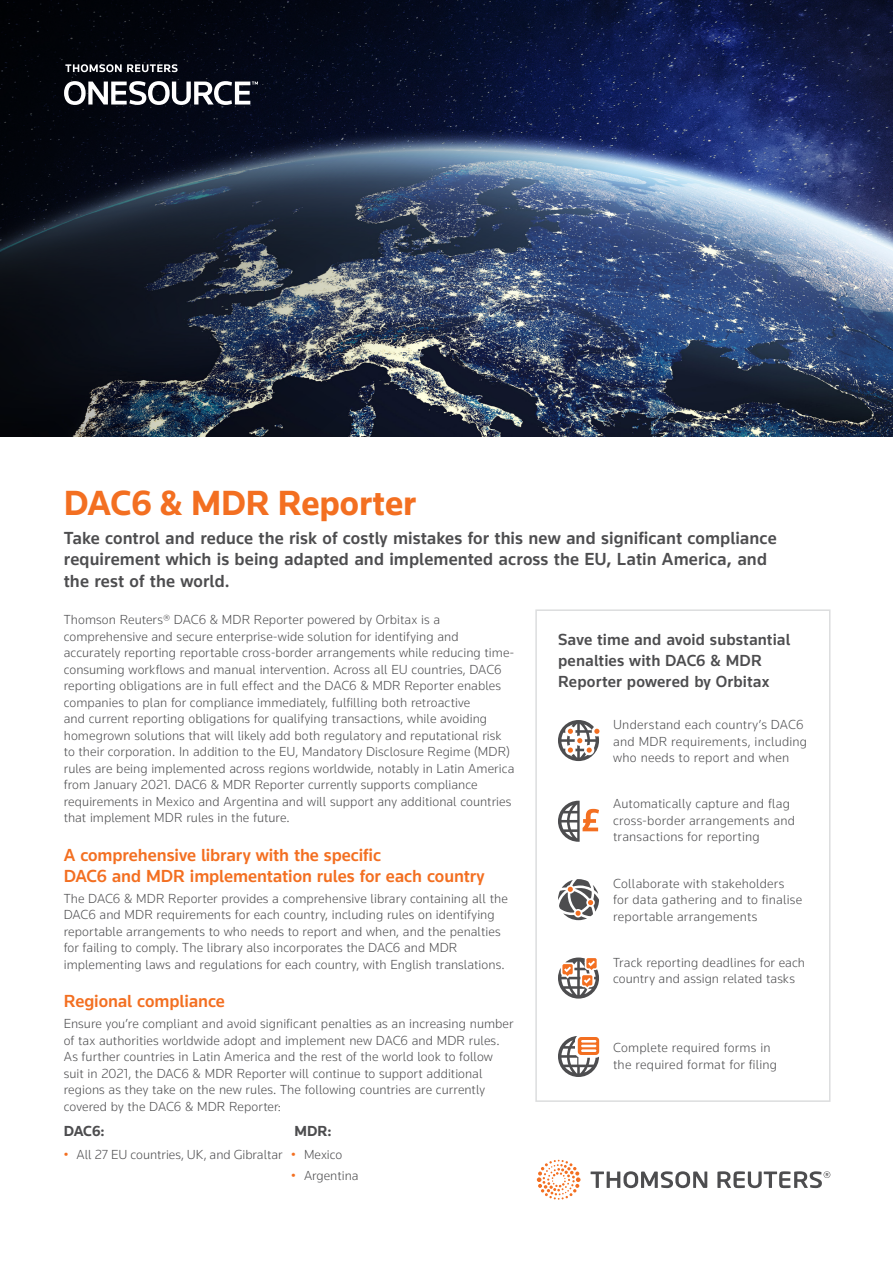
<style>
.page{position:relative;width:893px;height:1263px;background:#fff}
.page>*{position:absolute;margin:0;border:0;box-sizing:border-box;transform-origin:0 0}
.t1{font:700 36px "Knowledge 2017";color:#f36f21}
.Body_Text{font:500 18px/21.6px "Knowledge 2017";letter-spacing:.005em;color:#4d4d4f}
.Paragraph_Header{font:500 18px/21px "Knowledge 2017";letter-spacing:-.005em;color:#f36f21}
.Body_Text_Heading{font:500 16.5px/21px "Knowledge 2017";letter-spacing:.01em;color:#4d4d4f}
.Body_Text_Subheading{font:700 15px "Knowledge 2017";color:#4d4d4f}
.Body{font:300 13.5px/16.5px "Knowledge 2017";letter-spacing:.005em;color:#4d4d4f}
.Body_Text-2{font:300 13.5px/16.5px "Knowledge 2017";letter-spacing:.015em;color:#4d4d4f}
.s1{color:#f36f21}
</style>
<div class="page">
<div style="left:535px;top:609px;width:295px;height:493px;border:2px solid #dcddde"></div>
<svg style="left:558px;top:1036px;width:41px;height:41px"></svg>
<svg style="left:558px;top:879px;width:41px;height:41px"></svg>
<svg style="left:558px;top:957px;width:41px;height:41px"></svg>
<svg style="left:558px;top:720px;width:41px;height:41px"></svg>
<img style="left:0;top:0;width:893px;height:436px">
<svg style="left:64px;top:81px;width:194px;height:24px"></svg>
<svg style="left:65px;top:64px;width:113px;height:8px"></svg>
<svg style="left:591px;top:1171px;width:239px;height:17px"></svg>
<svg style="left:537px;top:1160px;width:43px;height:40px"></svg>
<svg style="left:558px;top:801px;width:41px;height:41px"></svg>
<p class="t1" style="left:64px;top:481px;width:354px">DAC6 &amp; MDR Reporter</p>
<p class="Body_Text" style="left:64px;top:526px;width:714px">Take control and reduce the risk of costly mistakes for this new and significant compliance requirement which is being adapted and implemented across the EU, Latin America, and the rest of the world.</p>
<p class="Body" style="left:64px;top:611px;width:452px">Thomson Reuters® DAC6 &amp; MDR Reporter powered by Orbitax is a comprehensive and secure enterprise-wide solution for identifying and accurately reporting reportable cross-border arrangements while reducing time&shy;consuming workflows and manual intervention. Across all EU countries, DAC6 reporting obligations are in full effect and the DAC6 &amp; MDR Reporter enables companies to plan for compliance immediately, fulfilling both retroactive<br>and current reporting obligations for qualifying transactions, while avoiding homegrown solutions that will likely add both regulatory and reputational risk to their corporation. In addition to the EU, Mandatory Disclosure Regime (MDR) rules are being implemented across regions worldwide, notably in Latin America from January 2021. DAC6 &amp; MDR Reporter currently supports compliance requirements in Mexico and Argentina and will support any additional countries that implement MDR rules in the future.</p>
<p class="Paragraph_Header" style="left:64px;top:844px;width:422px">A comprehensive library with the specific<br>DAC6 and MDR implementation rules for each country</p>
<p class="Body" style="left:64px;top:889px;width:446px">The DAC6 &amp; MDR Reporter provides a comprehensive library containing all the DAC6 and MDR requirements for each country, including rules on identifying reportable arrangements to who needs to report and when, and the penalties for failing to comply. The library also incorporates the DAC6 and MDR implementing laws and regulations for each country, with English translations.</p>
<p class="Paragraph_Header" style="left:64px;top:990px;width:163px">Regional compliance</p>
<p class="Body" style="left:64px;top:1015px;width:451px">Ensure you’re compliant and avoid significant penalties as an increasing number of tax authorities worldwide adopt and implement new DAC6 and MDR rules.<br>As further countries in Latin America and the rest of the world look to follow suit in 2021, the DAC6 &amp; MDR Reporter will continue to support additional regions as they take on the new rules. The following countries are currently covered by the DAC6 &amp; MDR Reporter:</p>
<p class="Body_Text_Subheading" style="left:64px;top:1121px;width:42px">DAC6:</p>
<p class="Body" style="left:64px;top:1146px;width:220px"><span class="s1">•</span> All 27 EU countries, UK, and Gibraltar</p>
<p class="Body_Text_Subheading" style="left:295px;top:1121px;width:39px">MDR:</p>
<p class="Body" style="left:291px;top:1146px;width:53px"><span class="s1">•</span> Mexico</p>
<p class="Body" style="left:291px;top:1166px;width:69px"><span class="s1">•</span> Argentina</p>
<p class="Body_Text_Heading" style="left:558px;top:629px;width:234px">Save time and avoid substantial penalties with DAC6 &amp; MDR<br>Reporter powered by Orbitax</p>
<p class="Body_Text-2" style="left:613px;top:716px;width:195px">Understand each country’s DAC6 and MDR requirements, including who needs to report and when</p>
<p class="Body_Text-2" style="left:613px;top:795px;width:183px">Automatically capture and flag cross-border arrangements and transactions for reporting</p>
<p class="Body_Text-2" style="left:613px;top:874px;width:190px">Collaborate with stakeholders for data gathering and to finalise reportable arrangements</p>
<p class="Body_Text-2" style="left:613px;top:954px;width:193px">Track reporting deadlines for each country and assign related tasks</p>
<p class="Body_Text-2" style="left:613px;top:1039px;width:166px">Complete required forms in the required format for filing</p>
</div>
